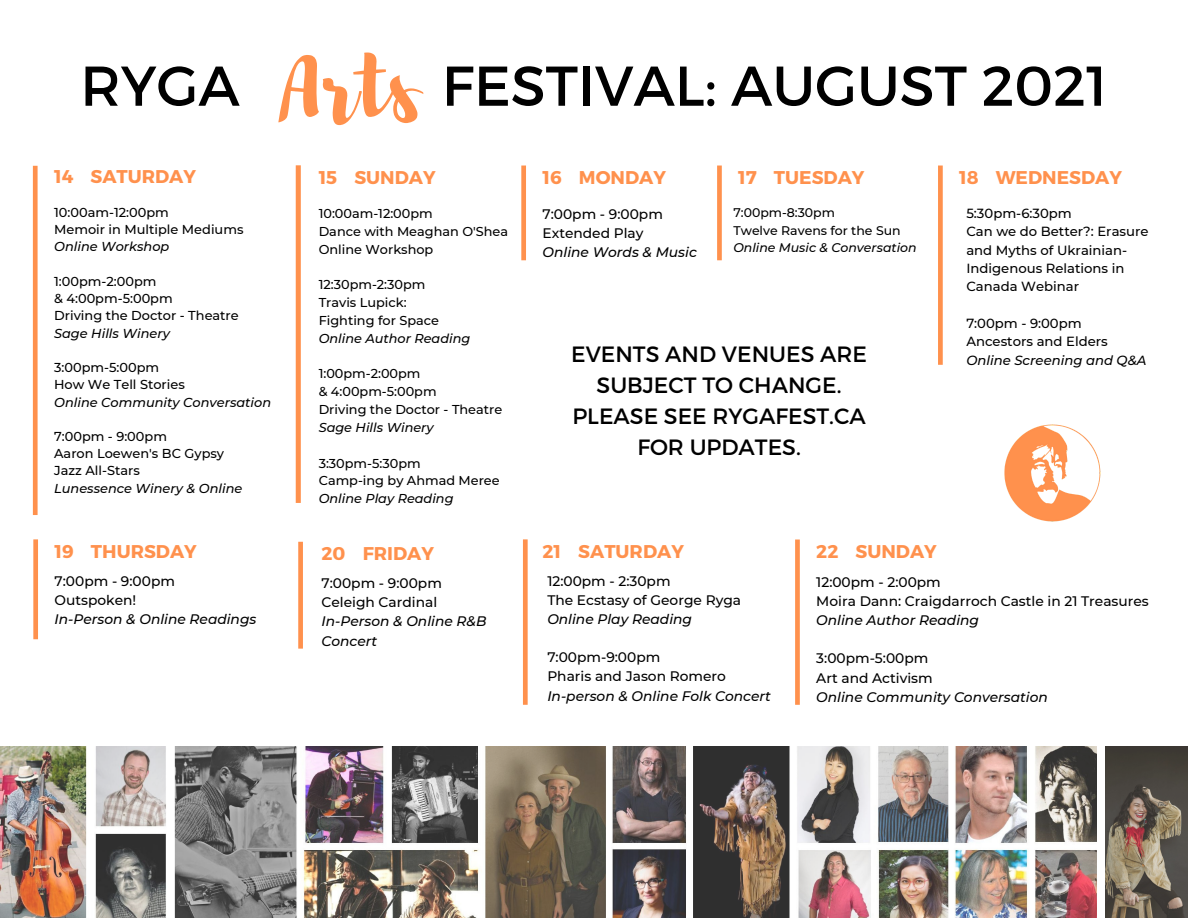
<style>
.page{position:relative;width:1188px;height:918px;background:#fff}
.page>*{position:absolute;margin:0;border:0;box-sizing:border-box;transform-origin:0 0}
.t1{font:78px "Brusher";color:#ff914d}
.t2{font:55.95px "Montserrat";color:#000}
.t3{font:22.2px/30.8px "Montserrat";color:#000;text-align:center}
.t4{font:700 18.45px "Montserrat";color:#ff914d}
.t5{font:500 13.8px "Montserrat";color:#000}
.t6{font:italic 500 13.8px/19.2px "Montserrat";color:#000}
.t7{font:500 13.2px/18.3px "Montserrat";color:#000}
.t8{font:italic 500 13.2px "Montserrat";color:#000}
.t9{font:500 12.9px "Montserrat";color:#000}
.t10{font:italic 500 12.9px "Montserrat";color:#000}
.t11{font:500 12.45px "Montserrat";color:#000}
.t12{font:italic 500 12.45px "Montserrat";color:#000}
</style>
<div class="page">
<svg style="left:33px;top:166px;width:5px;height:349px"></svg>
<svg style="left:296px;top:165px;width:5px;height:338px"></svg>
<svg style="left:33px;top:539px;width:5px;height:100px"></svg>
<svg style="left:521px;top:166px;width:5px;height:94px"></svg>
<svg style="left:717px;top:166px;width:5px;height:94px"></svg>
<svg style="left:938px;top:166px;width:5px;height:199px"></svg>
<svg style="left:523px;top:539px;width:5px;height:166px"></svg>
<svg style="left:795px;top:540px;width:5px;height:165px"></svg>
<svg style="left:298px;top:542px;width:5px;height:107px"></svg>
<img style="left:1004px;top:424px;width:97px;height:98px">
<img style="left:0;top:746px;width:1188px;height:172px">
<p class="t2" style="left:80px;top:49px;width:161px">RYGA</p>
<p class="t1" style="left:286px;top:36px;width:134px">Arts</p>
<p class="t2" style="left:442px;top:49px;width:667px">FESTIVAL: AUGUST 2021</p>
<p class="t4" style="left:54px;top:165px;width:143px">14 SATURDAY</p>
<p class="t9" style="left:54px;top:205px;width:116px">10:00am-12:00pm</p>
<p class="t9" style="left:54px;top:222px;width:191px">Memoir in Multiple Mediums</p>
<p class="t10" style="left:54px;top:239px;width:117px">Online Workshop</p>
<p class="t9" style="left:54px;top:273px;width:104px">1:00pm-2:00pm</p>
<p class="t9" style="left:54px;top:291px;width:120px">&amp; 4:00pm-5:00pm</p>
<p class="t9" style="left:54px;top:308px;width:186px">Driving the Doctor - Theatre</p>
<p class="t10" style="left:54px;top:325px;width:117px">Sage Hills Winery</p>
<p class="t9" style="left:54px;top:360px;width:107px">3:00pm-5:00pm</p>
<p class="t9" style="left:54px;top:377px;width:132px">How We Tell Stories</p>
<p class="t10" style="left:54px;top:394px;width:219px">Online Community Conversation</p>
<p class="t9" style="left:54px;top:428px;width:114px">7:00pm - 9:00pm</p>
<p class="t9" style="left:54px;top:446px;width:172px">Aaron Loewen's BC Gypsy</p>
<p class="t9" style="left:54px;top:463px;width:87px">Jazz All-Stars</p>
<p class="t10" style="left:54px;top:480px;width:190px">Lunessence Winery &amp; Online</p>
<p class="t4" style="left:319px;top:165px;width:118px">15 SUNDAY</p>
<p class="t4" style="left:543px;top:165px;width:125px">16 MONDAY</p>
<p class="t4" style="left:738px;top:165px;width:128px">17 TUESDAY</p>
<p class="t4" style="left:959px;top:165px;width:164px">18 WEDNESDAY</p>
<p class="t7" style="left:966px;top:204px;width:107px">5:30pm-6:30pm</p>
<p class="t7" style="left:966px;top:222px;width:184px">Can we do Better?: Erasure and Myths of Ukrainian-<br>Indigenous Relations in<br>Canada Webinar</p>
<p class="t7" style="left:966px;top:314px;width:117px">7:00pm - 9:00pm</p>
<p class="t7" style="left:966px;top:332px;width:143px">Ancestors and Elders</p>
<p class="t8" style="left:966px;top:352px;width:182px">Online Screening and Q&amp;A</p>
<p class="t11" style="left:733px;top:205px;width:103px">7:00pm-8:30pm</p>
<p class="t11" style="left:733px;top:223px;width:169px">Twelve Ravens for the Sun</p>
<p class="t12" style="left:733px;top:240px;width:185px">Online Music &amp; Conversation</p>
<p class="t9" style="left:319px;top:206px;width:116px">10:00am-12:00pm</p>
<p class="t9" style="left:319px;top:223px;width:191px">Dance with Meaghan O'Shea</p>
<p class="t9" style="left:319px;top:241px;width:116px">Online Workshop</p>
<p class="t9" style="left:319px;top:277px;width:108px">12:30pm-2:30pm</p>
<p class="t9" style="left:319px;top:295px;width:89px">Travis Lupick:</p>
<p class="t9" style="left:319px;top:312px;width:122px">Fighting for Space</p>
<p class="t10" style="left:319px;top:330px;width:153px">Online Author Reading</p>
<p class="t9" style="left:319px;top:366px;width:103px">1:00pm-2:00pm</p>
<p class="t9" style="left:319px;top:384px;width:119px">&amp; 4:00pm-5:00pm</p>
<p class="t9" style="left:319px;top:402px;width:185px">Driving the Doctor - Theatre</p>
<p class="t10" style="left:319px;top:419px;width:117px">Sage Hills Winery</p>
<p class="t9" style="left:319px;top:455px;width:103px">3:30pm-5:30pm</p>
<p class="t9" style="left:319px;top:473px;width:182px">Camp-ing by Ahmad Meree</p>
<p class="t10" style="left:319px;top:491px;width:136px">Online Play Reading</p>
<p class="t5" style="left:543px;top:206px;width:122px">7:00pm - 9:00pm</p>
<p class="t5" style="left:543px;top:225px;width:103px">Extended Play</p>
<p class="t6" style="left:543px;top:243px;width:156px">Online Words &amp; Music</p>
<p class="t3" style="left:571px;top:338px;width:297px">EVENTS AND VENUES ARE<br>SUBJECT TO CHANGE.<br>PLEASE SEE RYGAFEST.CA<br>FOR UPDATES.</p>
<p class="t4" style="left:55px;top:539px;width:144px">19 THURSDAY</p>
<p class="t4" style="left:322px;top:542px;width:114px">20 FRIDAY</p>
<p class="t4" style="left:543px;top:539px;width:143px">21 SATURDAY</p>
<p class="t4" style="left:816px;top:539px;width:122px">22 SUNDAY</p>
<p class="t5" style="left:55px;top:572px;width:122px">7:00pm - 9:00pm</p>
<p class="t5" style="left:55px;top:592px;width:83px">Outspoken!</p>
<p class="t6" style="left:55px;top:609px;width:203px">In-Person &amp; Online Readings</p>
<p class="t5" style="left:322px;top:575px;width:122px">7:00pm - 9:00pm</p>
<p class="t5" style="left:322px;top:594px;width:117px">Celeigh Cardinal</p>
<p class="t6" style="left:322px;top:612px;width:166px">In-Person &amp; Online R&amp;B<br>Concert</p>
<p class="t5" style="left:547px;top:572px;width:125px">12:00pm - 2:30pm</p>
<p class="t5" style="left:547px;top:592px;width:195px">The Ecstasy of George Ryga</p>
<p class="t6" style="left:547px;top:609px;width:146px">Online Play Reading</p>
<p class="t5" style="left:547px;top:649px;width:114px">7:00pm-9:00pm</p>
<p class="t5" style="left:547px;top:668px;width:180px">Pharis and Jason Romero</p>
<p class="t6" style="left:547px;top:686px;width:225px">In-person &amp; Online Folk Concert</p>
<p class="t5" style="left:816px;top:574px;width:126px">12:00pm - 2:00pm</p>
<p class="t5" style="left:816px;top:593px;width:334px">Moira Dann: Craigdarroch Castle in 21 Treasures</p>
<p class="t6" style="left:816px;top:611px;width:164px">Online Author Reading</p>
<p class="t5" style="left:816px;top:650px;width:114px">3:00pm-5:00pm</p>
<p class="t5" style="left:816px;top:669px;width:118px">Art and Activism</p>
<p class="t6" style="left:816px;top:687px;width:233px">Online Community Conversation</p>
</div>
